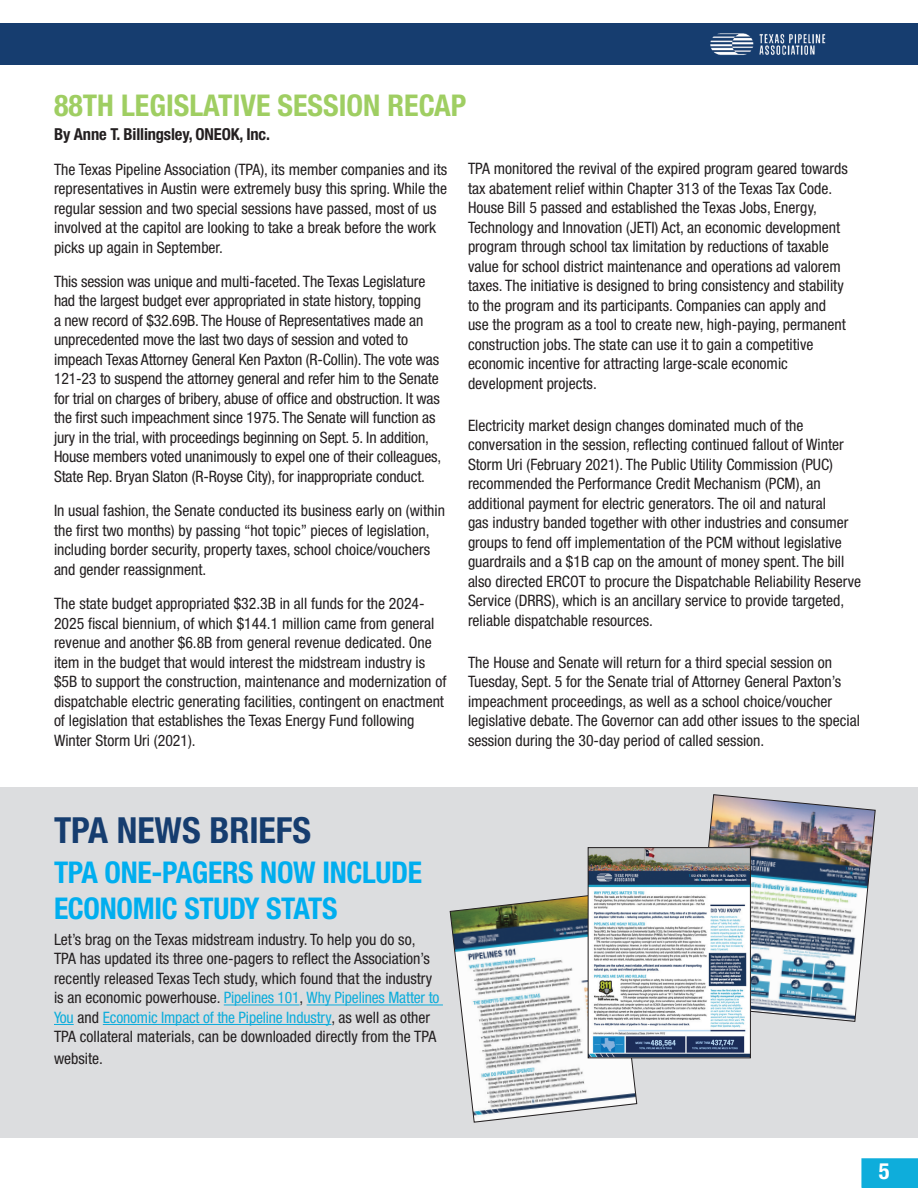
<style>
.page{position:relative;width:918px;height:1188px;background:#fff}
.page>*{position:absolute;margin:0;border:0;box-sizing:border-box;transform-origin:0 0}
.t1{font:700 condensed 36px "Helvetica Neue LT Std";color:#163d6f}
.t2{font:700 condensed 30px/36px "Helvetica Neue LT Std";letter-spacing:-.01em;color:#00aeef}
.t3{font:700 condensed 30px "Helvetica Neue LT Std";color:#9fce62}
.t4{font:700 condensed 22.5px "Helvetica Neue LT Std";color:#fff}
.t5{font:700 condensed 16.5px "Helvetica Neue LT Std";letter-spacing:-.01em;color:#231f20}
.t6{font:condensed 15.75px/19.5px "Helvetica Neue LT Std";color:#231f20}
.s1{color:#0eaddb}
</style>
<div class="page">
<div style="left:0;top:787px;width:918px;height:351px;background:#dcdddf"></div>
<div style="left:0;top:23px;width:918px;height:41px;background:#163d6f"></div>
<img style="left:710px;top:33px;width:116px;height:22px">
<div style="left:862px;top:1159px;width:56px;height:28px;background:#0eaddb"></div>
<div style="left:861px;top:1158px;width:57px;height:30px;border:2px solid #0eaddb"></div>
<hr style="left:224px;top:1005px;width:76px;height:1px;background:#0eaddb">
<hr style="left:307px;top:1005px;width:136px;height:1px;background:#0eaddb">
<svg style="left:54px;top:1024px;width:20px;height:1px"></svg>
<hr style="left:103px;top:1024px;width:229px;height:1px;background:#0eaddb">
<svg style="left:449px;top:892px;width:189px;height:231px"></svg>
<img style="left:708px;top:794px;width:168px;height:228px">
<img style="left:590px;top:849px;width:159px;height:207px">
<div style="left:588px;top:847px;width:163px;height:211px;border:1px solid #231f20"></div>
<h2 class="t3" style="left:54px;top:88px;width:414px">88TH LEGISLATIVE SESSION RECAP</h2>
<p class="t5" style="left:54px;top:124px;width:218px">By Anne T. Billingsley, ONEOK, Inc.</p>
<p class="t6" style="left:54px;top:159px;width:395px">The Texas Pipeline Association (TPA), its member companies and its representatives in Austin were extremely busy this spring. While the regular session and two special sessions have passed, most of us involved at the capitol are looking to take a break before the work picks up again in September.</p>
<p class="t6" style="left:54px;top:272px;width:389px">This session was unique and multi-faceted. The Texas Legislature had the largest budget ever appropriated in state history, topping<br>a new record of $32.69B. The House of Representatives made an unprecedented move the last two days of session and voted to impeach Texas Attorney General Ken Paxton (R-Collin). The vote was 121-23 to suspend the attorney general and refer him to the Senate for trial on charges of bribery, abuse of office and obstruction. It was the first such impeachment since 1975. The Senate will function as jury in the trial, with proceedings beginning on Sept. 5. In addition, House members voted unanimously to expel one of their colleagues, State Rep. Bryan Slaton (R-Royse City), for inappropriate conduct.</p>
<p class="t6" style="left:54px;top:501px;width:393px">In usual fashion, the Senate conducted its business early on (within the first two months) by passing “hot topic” pieces of legislation, including border security, property taxes, school choice/vouchers and gender reassignment.</p>
<p class="t6" style="left:54px;top:594px;width:394px">The state budget appropriated $32.3B in all funds for the 2024- 2025 fiscal biennium, of which $144.1 million came from general revenue and another $6.8B from general revenue dedicated. One item in the budget that would interest the midstream industry is $5B to support the construction, maintenance and modernization of dispatchable electric generating facilities, contingent on enactment of legislation that establishes the Texas Energy Fund following Winter Storm Uri (2021).</p>
<p class="t6" style="left:468px;top:159px;width:381px">TPA monitored the revival of the expired program geared towards tax abatement relief within Chapter 313 of the Texas Tax Code.<br>House Bill 5 passed and established the Texas Jobs, Energy, Technology and Innovation (JETI) Act, an economic development program through school tax limitation by reductions of taxable value for school district maintenance and operations ad valorem taxes. The initiative is designed to bring consistency and stability to the program and its participants. Companies can apply and use the program as a tool to create new, high-paying, permanent construction jobs. The state can use it to gain a competitive economic incentive for attracting large-scale economic development projects.</p>
<p class="t6" style="left:468px;top:416px;width:395px">Electricity market design changes dominated much of the conversation in the session, reflecting continued fallout of Winter Storm Uri (February 2021). The Public Utility Commission (PUC) recommended the Performance Credit Mechanism (PCM), an additional payment for electric generators. The oil and natural<br>gas industry banded together with other industries and consumer groups to fend off implementation of the PCM without legislative guardrails and a $1B cap on the amount of money spent. The bill also directed ERCOT to procure the Dispatchable Reliability Reserve Service (DRRS), which is an ancillary service to provide targeted, reliable dispatchable resources.</p>
<p class="t6" style="left:468px;top:653px;width:393px">The House and Senate will return for a third special session on Tuesday, Sept. 5 for the Senate trial of Attorney General Paxton’s impeachment proceedings, as well as a school choice/voucher legislative debate. The Governor can add other issues to the special session during the 30-day period of called session.</p>
<h1 class="t1" style="left:54px;top:808px;width:259px">TPA NEWS BRIEFS</h1>
<h2 class="t2" style="left:54px;top:854px;width:370px">TPA ONE-PAGERS NOW INCLUDE<br>ECONOMIC STUDY STATS</h2>
<p class="t6" style="left:54px;top:929px;width:387px">Let’s brag on the Texas midstream industry. To help you do so, TPA has updated its three one-pagers to reflect the Association’s recently released Texas Tech study, which found that the industry is an economic powerhouse. <span class="s1">Pipelines 101</span>, <span class="s1">Why Pipelines Matter to You</span> and <span class="s1">Economic Impact of the Pipeline Industry</span>, as well as other TPA collateral materials, can be downloaded directly from the TPA</p>
<p class="t6" style="left:54px;top:1049px;width:50px">website.</p>
<h3 class="t4" style="left:879px;top:1157px;width:12px">5</h3>
</div>
